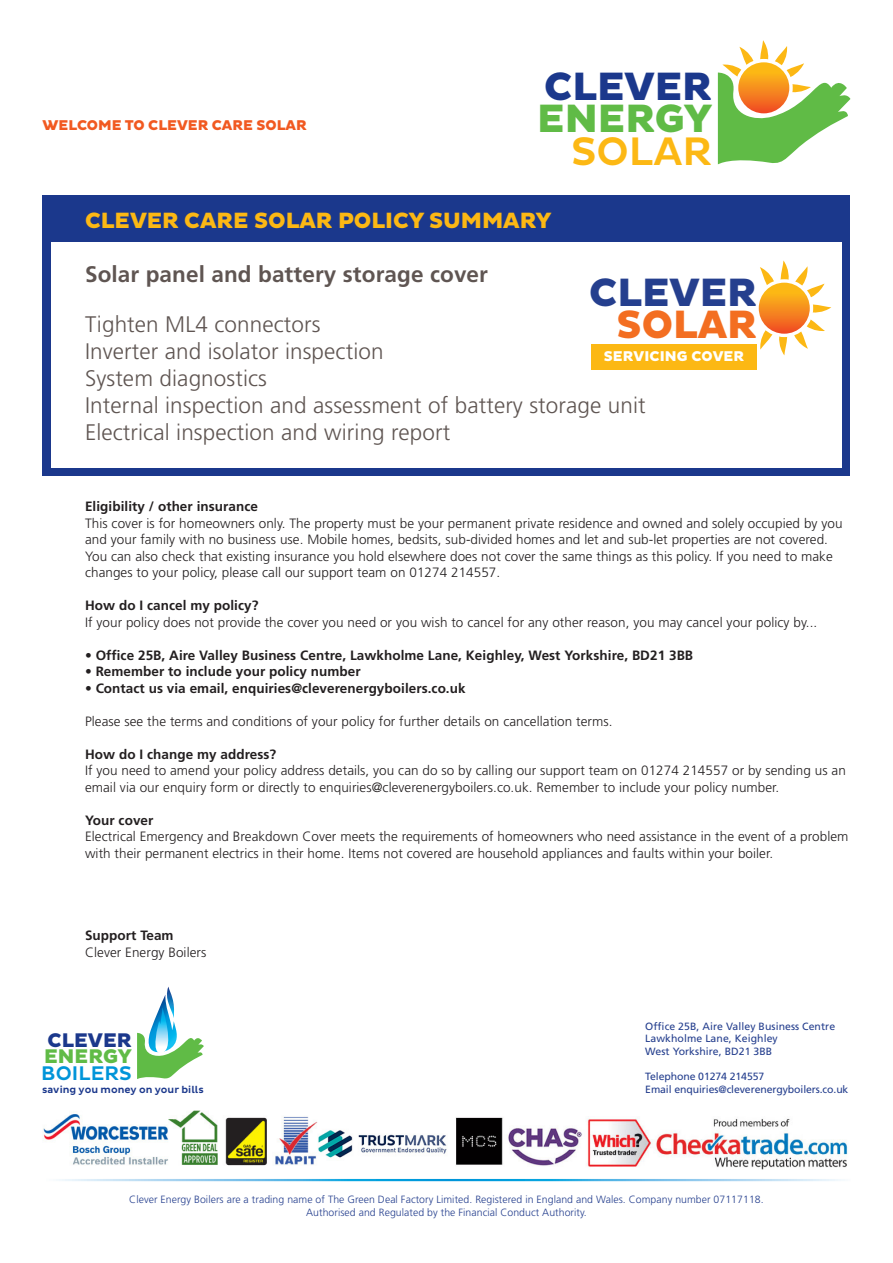
<style>
.page{position:relative;width:893px;height:1263px;background:#fff}
.page>*{position:absolute;margin:0;border:0;box-sizing:border-box;transform-origin:0 0}
.t1{font:500 40.5px "Pluto Sans";color:#fcb814}
.t2{font:800 40.2px "Pluto Sans";color:#1b388c}
.t3{font:800 40.2px "Pluto Sans";color:#60bb46}
.t4{font:800 40.2px "Pluto Sans";color:#253f8e}
.t5{font:800 40.2px "Pluto Sans";color:#f36e21}
.t6{font:300 22.5px "Frutiger";letter-spacing:.005em;color:#5f5552}
.t7{font:700 22.5px "Frutiger";letter-spacing:.005em;color:#5f5552}
.t8{font:800 22.5px "Pluto Sans";color:#fcb814}
.t9{font:500 20.1px "Pluto Sans";letter-spacing:.005em;color:#0095d9}
.t10{font:800 20.1px "Pluto Sans";letter-spacing:.005em;color:#1b388c}
.t11{font:800 20.1px "Pluto Sans";letter-spacing:.005em;color:#60bb46}
.t12{font:800 14.4px "Pluto Sans";color:#f15921}
.t13{font:800 14.4px "Pluto Sans";letter-spacing:.01em;color:#fff}
.t14{font:300 13.5px/16.5px "Frutiger";letter-spacing:.005em;color:#231f20}
.t15{font:700 13.5px "Frutiger";letter-spacing:.005em;color:#231f20}
.t16{font:300 10.5px/12.6px "Frutiger";letter-spacing:.005em;color:#253f8e;text-align:center}
.t17{font:10.5px/12.6px "Frutiger";letter-spacing:.005em;color:#253f8e}
.t18{font:500 10.05px "Pluto Sans";letter-spacing:.005em;color:#1b388c}
</style>
<div class="page">
<svg style="left:137px;top:986px;width:67px;height:93px"></svg>
<img style="left:43px;top:1110px;width:404px;height:56px">
<img style="left:456px;top:1117px;width:392px;height:52px">
<svg style="left:718px;top:40px;width:132px;height:125px"></svg>
<svg style="left:738px;top:62px;width:51px;height:51px;background:#f68f20"></svg>
<div style="left:43px;top:196px;width:807px;height:280px;background:#1b388c"></div>
<div style="left:51px;top:242px;width:791px;height:226px;background:#fff"></div>
<div style="left:591px;top:344px;width:166px;height:25px;background:#fcb814"></div>
<svg style="left:760px;top:260px;width:71px;height:95px"></svg>
<svg style="left:755px;top:279px;width:58px;height:58px"></svg>
<svg style="left:759px;top:283px;width:51px;height:51px;background:#f68f20"></svg>
<p class="t12" style="left:43px;top:117px;width:266px">WELCOME TO CLEVER CARE SOLAR</p>
<h2 class="t2" style="left:544px;top:63px;width:169px">CLEVER</h2>
<h2 class="t3" style="left:537px;top:95px;width:176px">ENERGY</h2>
<h1 class="t1" style="left:571px;top:128px;width:142px">SOLAR</h1>
<p class="t8" style="left:85px;top:208px;width:468px">CLEVER CARE SOLAR POLICY SUMMARY</p>
<p class="t7" style="left:85px;top:261px;width:404px">Solar panel and battery storage cover</p>
<p class="t6" style="left:85px;top:311px;width:237px">Tighten ML4 connectors</p>
<p class="t6" style="left:85px;top:338px;width:300px">Inverter and isolator inspection</p>
<p class="t6" style="left:85px;top:365px;width:183px">System diagnostics</p>
<p class="t6" style="left:85px;top:392px;width:562px">Internal inspection and assessment of battery storage unit</p>
<p class="t6" style="left:85px;top:419px;width:367px">Electrical inspection and wiring report</p>
<p class="t4" style="left:589px;top:269px;width:169px">CLEVER</p>
<p class="t5" style="left:616px;top:302px;width:142px">SOLAR</p>
<p class="t13" style="left:604px;top:348px;width:142px">SERVICING COVER</p>
<p class="t15" style="left:85px;top:499px;width:174px">Eligibility / other insurance</p>
<p class="t14" style="left:85px;top:515px;width:759px">This cover is for homeowners only. The property must be your permanent private residence and owned and solely occupied by you and your family with no business use. Mobile homes, bedsits, sub-divided homes and let and sub-let properties are not covered.<br>You can also check that existing insurance you hold elsewhere does not cover the same things as this policy. If you need to make changes to your policy, please call our support team on 01274 214557.</p>
<p class="t15" style="left:85px;top:598px;width:175px">How do I cancel my policy?</p>
<p class="t14" style="left:85px;top:614px;width:734px">If your policy does not provide the cover you need or you wish to cancel for any other reason, you may cancel your policy by...</p>
<p class="t15" style="left:85px;top:647px;width:610px">• Office 25B, Aire Valley Business Centre, Lawkholme Lane, Keighley, West Yorkshire, BD21 3BB</p>
<p class="t15" style="left:85px;top:664px;width:277px">• Remember to include your policy number</p>
<p class="t15" style="left:85px;top:680px;width:382px">• Contact us via email, enquiries@cleverenergyboilers.co.uk</p>
<p class="t14" style="left:85px;top:713px;width:529px">Please see the terms and conditions of your policy for further details on cancellation terms.</p>
<p class="t15" style="left:85px;top:746px;width:193px">How do I change my address?</p>
<p class="t14" style="left:85px;top:762px;width:762px">If you need to amend your policy address details, you can do so by calling our support team on 01274 214557 or by sending us an email via our enquiry form or directly to enquiries@cleverenergyboilers.co.uk. Remember to include your policy number.</p>
<p class="t15" style="left:85px;top:812px;width:70px">Your cover</p>
<p class="t14" style="left:85px;top:828px;width:765px">Electrical Emergency and Breakdown Cover meets the requirements of homeowners who need assistance in the event of a problem with their permanent electrics in their home. Items not covered are household appliances and faults within your boiler.</p>
<p class="t15" style="left:85px;top:928px;width:90px">Support Team</p>
<p class="t14" style="left:85px;top:944px;width:123px">Clever Energy Boilers</p>
<h3 class="t10" style="left:47px;top:1028px;width:86px">CLEVER</h3>
<h3 class="t11" style="left:44px;top:1045px;width:89px">ENERGY</h3>
<h3 class="t9" style="left:41px;top:1062px;width:92px">BOILERS</h3>
<p class="t18" style="left:42px;top:1084px;width:163px">saving you money on your bills</p>
<p class="t17" style="left:645px;top:1020px;width:191px">Office 25B, Aire Valley Business Centre<br>Lawkholme Lane, Keighley<br>West Yorkshire, BD21 3BB</p>
<p class="t17" style="left:645px;top:1070px;width:205px">Telephone 01274 214557<br>Email enquiries@cleverenergyboilers.co.uk</p>
<p class="t16" style="left:129px;top:1193px;width:636px">Clever Energy Boilers are a trading name of The Green Deal Factory Limited. Registered in England and Wales. Company number 07117118.<br>Authorised and Regulated by the Financial Conduct Authority.</p>
</div>
